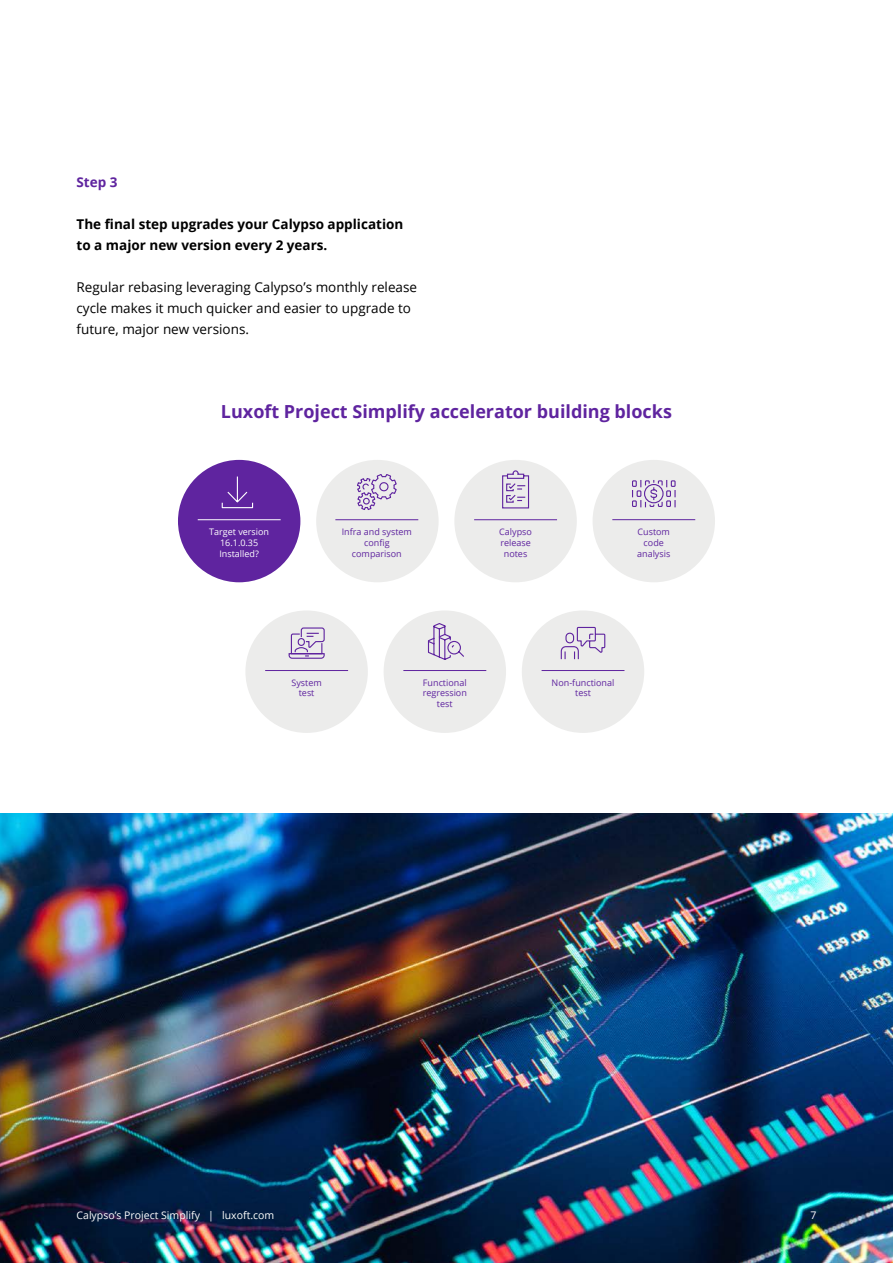
<style>
.page{position:relative;width:893px;height:1263px;background:#fff}
.page>*{position:absolute;margin:0;border:0;box-sizing:border-box;transform-origin:0 0}
.t1{font:700 18px "Open Sans";color:#5f249f}
.t2{font:13.5px/21px "Open Sans";color:#000}
.t3{font:700 13.5px/21px "Open Sans";color:#000}
.t4{font:700 13.5px "Open Sans";color:#5f249f}
.t5{font:10.5px "Open Sans";color:#fff}
.t6{font:9px/10.8px "Open Sans";color:#5f249f;text-align:center}
.t7{font:9px/10.8px "Open Sans";color:#fff;text-align:center}
</style>
<div class="page">
<img style="left:0;top:813px;width:893px;height:450px">
<div style="left:178px;top:460px;width:122px;height:122px;background:#5f249f;border-radius:50%"></div>
<div style="left:316px;top:460px;width:123px;height:122px;background:#ececeb;border-radius:50%"></div>
<div style="left:454px;top:460px;width:123px;height:122px;background:#ececeb;border-radius:50%"></div>
<div style="left:593px;top:460px;width:122px;height:122px;background:#ececeb;border-radius:50%"></div>
<div style="left:245px;top:610px;width:123px;height:123px;background:#ececeb;border-radius:50%"></div>
<div style="left:384px;top:610px;width:122px;height:123px;background:#ececeb;border-radius:50%"></div>
<div style="left:522px;top:610px;width:122px;height:123px;background:#ececeb;border-radius:50%"></div>
<hr style="left:198px;top:519px;width:83px;height:1px;background:#fff">
<hr style="left:335px;top:519px;width:83px;height:1px;background:#5f249f">
<hr style="left:474px;top:519px;width:83px;height:1px;background:#5f249f">
<hr style="left:612px;top:519px;width:83px;height:1px;background:#5f249f">
<hr style="left:265px;top:670px;width:83px;height:1px;background:#5f249f">
<hr style="left:403px;top:670px;width:83px;height:1px;background:#5f249f">
<hr style="left:542px;top:670px;width:82px;height:1px;background:#5f249f">
<svg style="left:357px;top:474px;width:40px;height:36px"></svg>
<svg style="left:632px;top:480px;width:44px;height:28px"></svg>
<svg style="left:427px;top:623px;width:37px;height:37px"></svg>
<svg style="left:221px;top:476px;width:33px;height:33px"></svg>
<svg style="left:502px;top:470px;width:28px;height:39px"></svg>
<svg style="left:288px;top:627px;width:37px;height:32px"></svg>
<svg style="left:560px;top:626px;width:46px;height:34px"></svg>
<h2 class="t4" style="left:77px;top:172px;width:43px">Step 3</h2>
<h2 class="t3" style="left:77px;top:213px;width:328px">The final step upgrades your Calypso application to a major new version every 2 years.</h2>
<h2 class="t2" style="left:77px;top:276px;width:342px">Regular rebasing leveraging Calypso’s monthly release cycle makes it much quicker and easier to upgrade to future, major new versions.</h2>
<h1 class="t1" style="left:221px;top:399px;width:452px">Luxoft Project Simplify accelerator building blocks</h1>
<p class="t7" style="left:209px;top:526px;width:61px">Target version<br>16.1.0.35<br>Installed?</p>
<p class="t6" style="left:342px;top:526px;width:72px">Infra and system config comparison</p>
<p class="t6" style="left:499px;top:526px;width:34px">Calypso release notes</p>
<p class="t6" style="left:637px;top:526px;width:35px">Custom code analysis</p>
<p class="t6" style="left:291px;top:677px;width:32px">System test</p>
<p class="t6" style="left:423px;top:677px;width:46px">Functional regression test</p>
<p class="t6" style="left:552px;top:677px;width:64px">Non-functional test</p>
<p class="t5" style="left:77px;top:1208px;width:199px">Calypso’s Project Simplify | luxoft.com</p>
<p class="t5" style="left:810px;top:1208px;width:8px">7</p>
</div>
